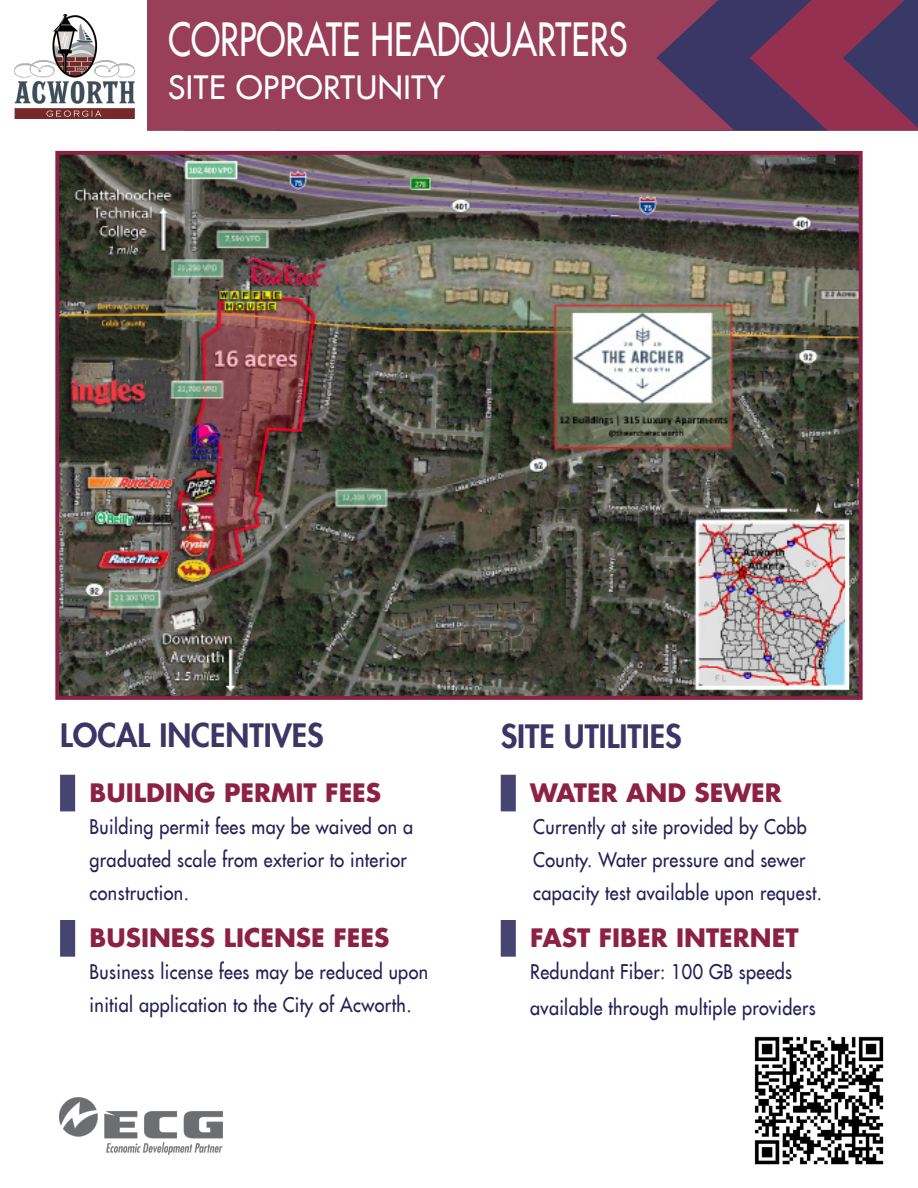
<style>
.page{position:relative;width:918px;height:1188px;background:#fff}
.page>*{position:absolute;margin:0;border:0;box-sizing:border-box;transform-origin:0 0}
.t1{font:44.85px "Futura LT";color:#fff;scale:.78 1}
.t2{font:800 31.5px "Futura LT";color:#3b3665}
.t3{font:31.5px "Futura LT";letter-spacing:.02em;color:#fff}
.t4{font:700 24.9px "Futura LT";color:#8c2143}
.t5{font:19.8px/33px "Futura LT";letter-spacing:.02em;color:#232156;scale:.91 1}
</style>
<div class="page">
<img style="left:60px;top:156px;width:798px;height:539px">
<div style="left:55px;top:151px;width:808px;height:549px;border:4px solid #8d2143"></div>
<div style="left:60px;top:775px;width:15px;height:36px;background:#464471"></div>
<div style="left:60px;top:920px;width:15px;height:37px;background:#464471"></div>
<div style="left:501px;top:775px;width:15px;height:36px;background:#464471"></div>
<div style="left:501px;top:920px;width:15px;height:37px;background:#464471"></div>
<svg style="left:828px;top:0;width:90px;height:131px;background:#6c345a"></svg>
<svg style="left:734px;top:0;width:94px;height:131px;background:#63335c"></svg>
<svg style="left:147px;top:0;width:587px;height:131px;background:#923e5a"></svg>
<img style="left:14px;top:14px;width:120px;height:105px">
<img style="left:60px;top:1097px;width:163px;height:57px">
<img style="left:754px;top:1036px;width:130px;height:129px">
<p class="t1" style="left:168px;top:10px;width:591px">CORPORATE HEADQUARTERS</p>
<p class="t3" style="left:168px;top:67px;width:279px">SITE OPPORTUNITY</p>
<p class="t2" style="left:60px;top:715px;width:265px">LOCAL INCENTIVES</p>
<p class="t2" style="left:501px;top:715px;width:183px">SITE UTILITIES</p>
<p class="t4" style="left:90px;top:776px;width:293px">BUILDING PERMIT FEES</p>
<p class="t4" style="left:530px;top:776px;width:253px">WATER AND SEWER</p>
<p class="t5" style="left:90px;top:810px;width:357px">Building permit fees may be waived on a graduated scale from exterior to interior construction.</p>
<p class="t5" style="left:533px;top:810px;width:319px">Currently at site provided by Cobb<br>County. Water pressure and sewer capacity test available upon request.</p>
<p class="t4" style="left:90px;top:922px;width:301px">BUSINESS LICENSE FEES</p>
<p class="t4" style="left:530px;top:922px;width:270px">FAST FIBER INTERNET</p>
<p class="t5" style="left:90px;top:955px;width:374px">Business license fees may be reduced upon initial application to the City of Acworth.</p>
<p class="t5" style="left:530px;top:954px;width:315px;line-height:36px">Redundant Fiber: 100 GB speeds available through multiple providers</p>
</div>
